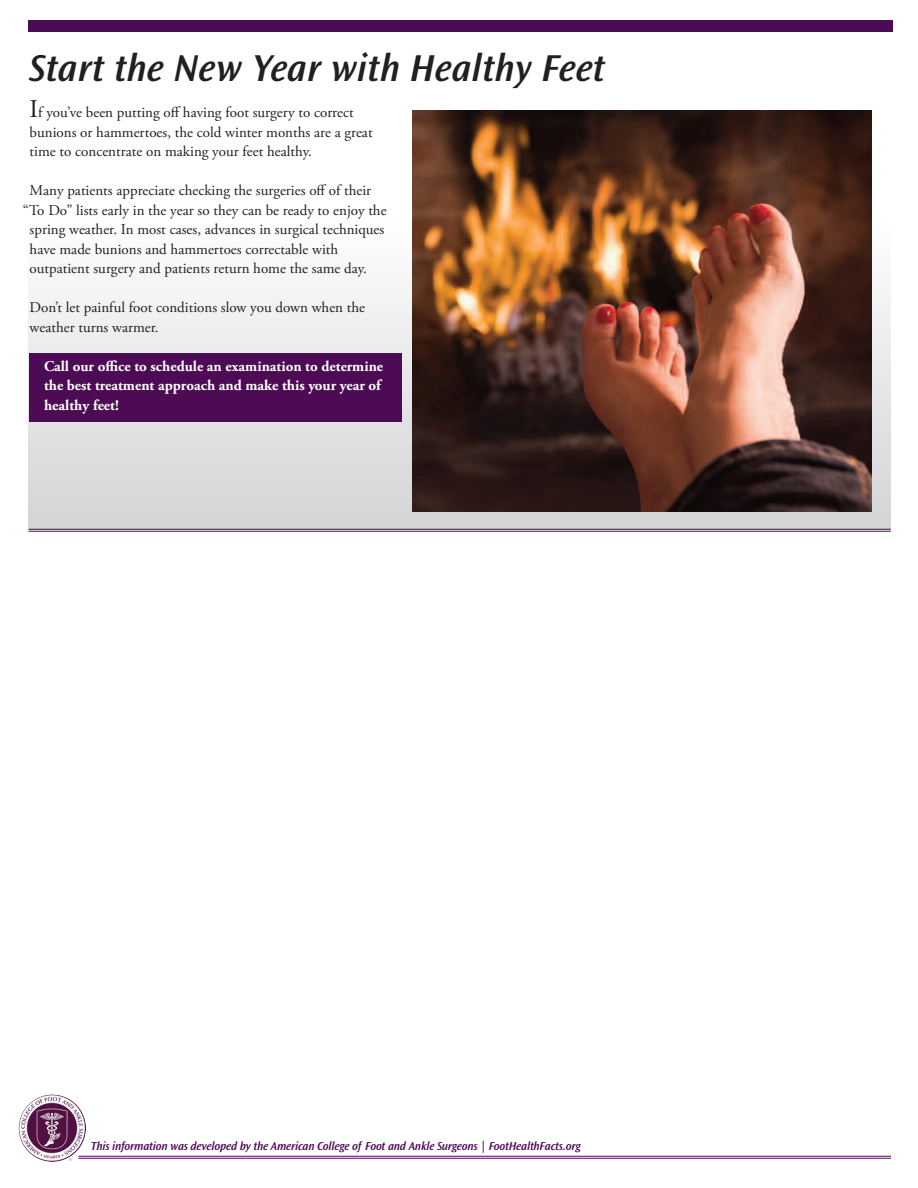
<style>
.page{position:relative;width:918px;height:1188px;background:#fff}
.page>*{position:absolute;margin:0;border:0;box-sizing:border-box;transform-origin:0 0}
.t1{font:italic 600 39px "Ocean Sans Std";color:#231f20}
.t2{font:15px/19.5px "Adobe Garamond Pro";color:#231f20}
.t3{font:700 15px/19.5px "Adobe Garamond Pro";color:#fff}
.t4{font:italic 600 12px "Ocean Sans Std";letter-spacing:-.02em;color:#4e0b55}
.s1{font-size:25.5px}
</style>
<div class="page">
<div style="left:29px;top:221px;width:862px;height:308px;background:linear-gradient(to bottom,#fefefe,#d3d4d6)"></div>
<div style="left:30px;top:353px;width:372px;height:69px;background:#4e0b55"></div>
<img style="left:413px;top:111px;width:459px;height:401px">
<div style="left:28px;top:20px;width:865px;height:12px;background:#4e0b55"></div>
<hr style="left:28px;top:529px;width:863px;height:1px;background:#4e0b55">
<hr style="left:28px;top:531px;width:863px;height:1px;background:#4e0b55">
<hr style="left:78px;top:1156px;width:813px;height:1px;background:#4e0b55">
<hr style="left:78px;top:1158px;width:813px;height:1px;background:#4e0b55">
<img style="left:55px;top:1127px;width:31px;height:35px">
<h1 class="t1" style="left:29px;top:52px;width:578px">Start the New Year with Healthy Feet</h1>
<p class="t2" style="left:30px;top:104px;width:345px"><span class="s1">I</span>f you’ve been putting off having foot surgery to correct bunions or hammertoes, the cold winter months are a great time to concentrate on making your feet healthy.</p>
<p class="t2" style="left:30px;top:182px;width:343px">Many patients appreciate checking the surgeries off of their</p>
<p class="t2" style="left:23px;top:202px;width:365px">“To Do” lists early in the year so they can be ready to enjoy the</p>
<p class="t2" style="left:30px;top:221px;width:356px">spring weather. In most cases, advances in surgical techniques</p>
<p class="t2" style="left:30px;top:241px;width:310px">have made bunions and hammertoes correctable with</p>
<p class="t2" style="left:30px;top:260px;width:339px">outpatient surgery and patients return home the same day.</p>
<p class="t2" style="left:30px;top:299px;width:337px">Don’t let painful foot conditions slow you down when the weather turns warmer.</p>
<p class="t3" style="left:44px;top:358px;width:341px">Call our office to schedule an examination to determine the best treatment approach and make this your year of healthy feet!</p>
<p class="t4" style="left:91px;top:1141px;width:492px">This information was developed by the American College of Foot and Ankle Surgeons | FootHealthFacts.org</p>
</div>
